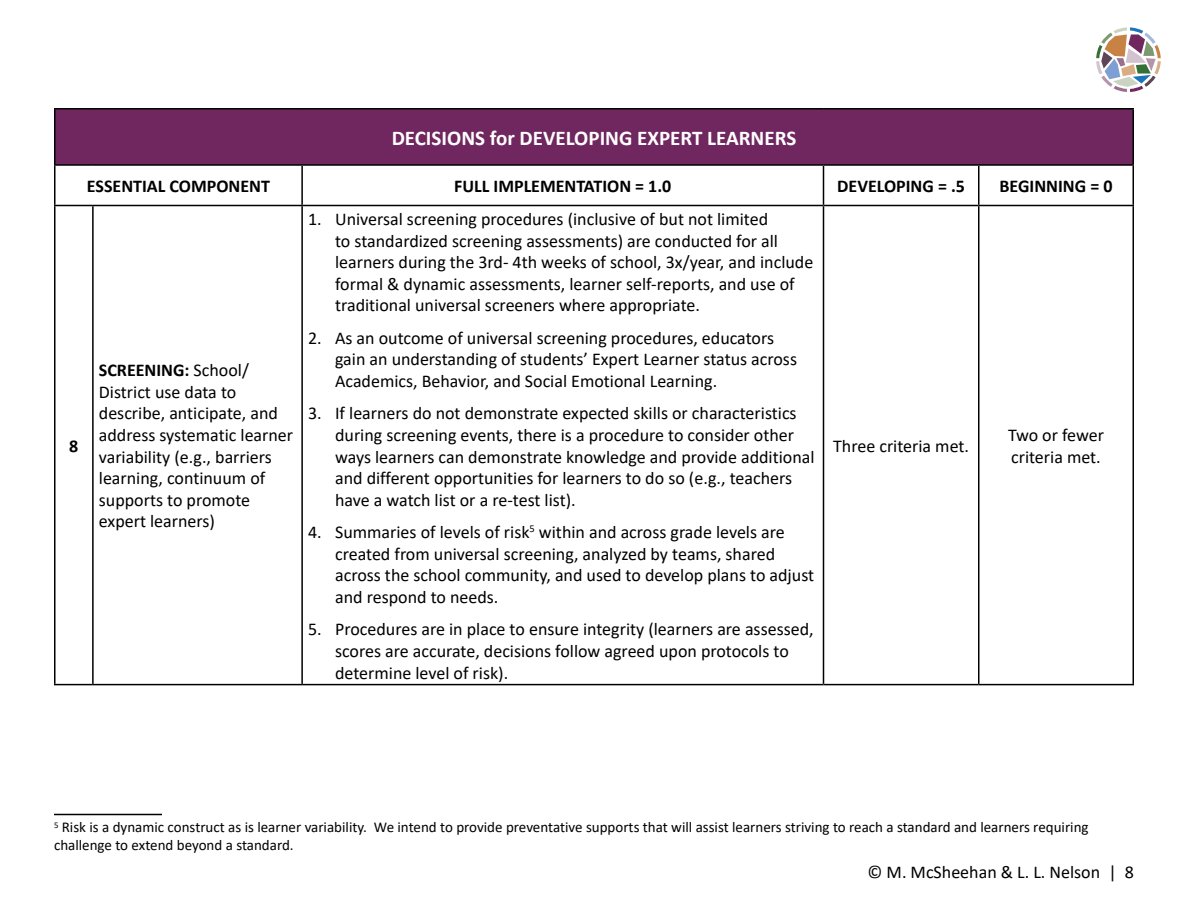
<style>
.page{position:relative;width:1188px;height:918px;background:#fff}
.page>*{position:absolute;margin:0;border:0;box-sizing:border-box;transform-origin:0 0}
.Table__First_Header_Row{font:700 21px "Calibri";color:#fff}
.t1{font:18px/21.6px "Calibri";color:#000}
.Table__Second_Header_Row{font:700 18px "Calibri";color:#000}
.Footnotes{font:15px/18px "Calibri";color:#000}
.s1{font-weight:700}
</style>
<div class="page">
<svg style="left:1096px;top:27px;width:65px;height:65px"></svg>
<div style="left:55px;top:109px;width:1078px;height:56px;background:#70275f"></div>
<hr style="left:54px;top:108px;width:39px;height:2px;background:#000">
<hr style="left:54px;top:110px;width:2px;height:54px;background:#000">
<hr style="left:93px;top:108px;width:209px;height:2px;background:#000">
<hr style="left:302px;top:108px;width:521px;height:2px;background:#000">
<hr style="left:824px;top:108px;width:155px;height:2px;background:#000">
<hr style="left:979px;top:108px;width:155px;height:2px;background:#000">
<hr style="left:1132px;top:110px;width:2px;height:54px;background:#000">
<hr style="left:54px;top:164px;width:39px;height:2px;background:#000">
<hr style="left:54px;top:166px;width:2px;height:39px;background:#000">
<hr style="left:93px;top:164px;width:209px;height:2px;background:#000">
<hr style="left:302px;top:164px;width:521px;height:2px;background:#000">
<hr style="left:301px;top:166px;width:2px;height:39px;background:#000">
<hr style="left:824px;top:164px;width:155px;height:2px;background:#000">
<hr style="left:823px;top:166px;width:1px;height:39px;background:#000">
<hr style="left:979px;top:164px;width:155px;height:2px;background:#000">
<hr style="left:978px;top:166px;width:2px;height:39px;background:#000">
<hr style="left:1132px;top:166px;width:2px;height:39px;background:#000">
<hr style="left:54px;top:205px;width:39px;height:1px;background:#000">
<hr style="left:54px;top:206px;width:2px;height:478px;background:#000">
<hr style="left:93px;top:205px;width:209px;height:1px;background:#000">
<hr style="left:92px;top:206px;width:2px;height:478px;background:#000">
<hr style="left:302px;top:205px;width:521px;height:1px;background:#000">
<hr style="left:301px;top:206px;width:2px;height:478px;background:#000">
<hr style="left:824px;top:205px;width:155px;height:1px;background:#000">
<hr style="left:823px;top:206px;width:1px;height:478px;background:#000">
<hr style="left:979px;top:205px;width:155px;height:1px;background:#000">
<hr style="left:978px;top:206px;width:2px;height:478px;background:#000">
<hr style="left:1132px;top:206px;width:2px;height:478px;background:#000">
<hr style="left:54px;top:684px;width:39px;height:1px;background:#000">
<hr style="left:93px;top:684px;width:209px;height:1px;background:#000">
<hr style="left:302px;top:684px;width:521px;height:1px;background:#000">
<hr style="left:824px;top:684px;width:155px;height:1px;background:#000">
<hr style="left:979px;top:684px;width:155px;height:1px;background:#000">
<hr style="left:54px;top:814px;width:108px;height:1px;background:#000">
<p class="Table__First_Header_Row" style="left:392px;top:123px;width:406px">DECISIONS for DEVELOPING EXPERT LEARNERS</p>
<p class="Table__Second_Header_Row" style="left:69px;top:433px;width:11px">8</p>
<p class="Table__Second_Header_Row" style="left:87px;top:173px;width:185px">ESSENTIAL COMPONENT</p>
<p class="Table__Second_Header_Row" style="left:454px;top:173px;width:219px">FULL IMPLEMENTATION = 1.0</p>
<p class="Table__Second_Header_Row" style="left:837px;top:173px;width:129px">DEVELOPING = .5</p>
<p class="Table__Second_Header_Row" style="left:1000px;top:173px;width:114px">BEGINNING = 0</p>
<p class="t1" style="left:99px;top:359px;width:196px"><span class="s1">SCREENING:</span> School/<br>District use data to describe, anticipate, and address systematic learner variability (e.g., barriers learning, continuum of supports to promote expert learners)</p>
<p class="t1" style="left:335px;top:208px;width:480px;text-indent:-27px">1. Universal screening procedures (inclusive of but not limited<br>to standardized screening assessments) are conducted for all learners during the 3rd- 4th weeks of school, 3x/year, and include formal &amp; dynamic assessments, learner self-reports, and use of traditional universal screeners where appropriate.</p>
<p class="t1" style="left:335px;top:327px;width:463px;text-indent:-27px">2. As an outcome of universal screening procedures, educators gain an understanding of students’ Expert Learner status across<br>Academics, Behavior, and Social Emotional Learning.</p>
<p class="t1" style="left:335px;top:402px;width:481px;text-indent:-27px">3. If learners do not demonstrate expected skills or characteristics during screening events, there is a procedure to consider other ways learners can demonstrate knowledge and provide additional and different opportunities for learners to do so (e.g., teachers have a watch list or a re-test list).</p>
<p class="t1" style="left:335px;top:521px;width:481px;text-indent:-27px">4. Summaries of levels of risk<sup>5</sup> within and across grade levels are created from universal screening, analyzed by teams, shared across the school community, and used to develop plans to adjust and respond to needs.</p>
<p class="t1" style="left:335px;top:618px;width:480px;text-indent:-27px">5. Procedures are in place to ensure integrity (learners are assessed, scores are accurate, decisions follow agreed upon protocols to determine level of risk).</p>
<p class="t1" style="left:833px;top:435px;width:137px">Three criteria met.</p>
<p class="t1" style="left:1008px;top:424px;width:97px">Two or fewer criteria met.</p>
<p class="Footnotes" style="left:54px;top:818px;width:1036px"><sup>5</sup> Risk is a dynamic construct as is learner variability. We intend to provide preventative supports that will assist learners striving to reach a standard and learners requiring challenge to extend beyond a standard.</p>
<p class="t1" style="left:868px;top:860px;width:268px">© M. McSheehan &amp; L. L. Nelson | 8</p>
</div>
